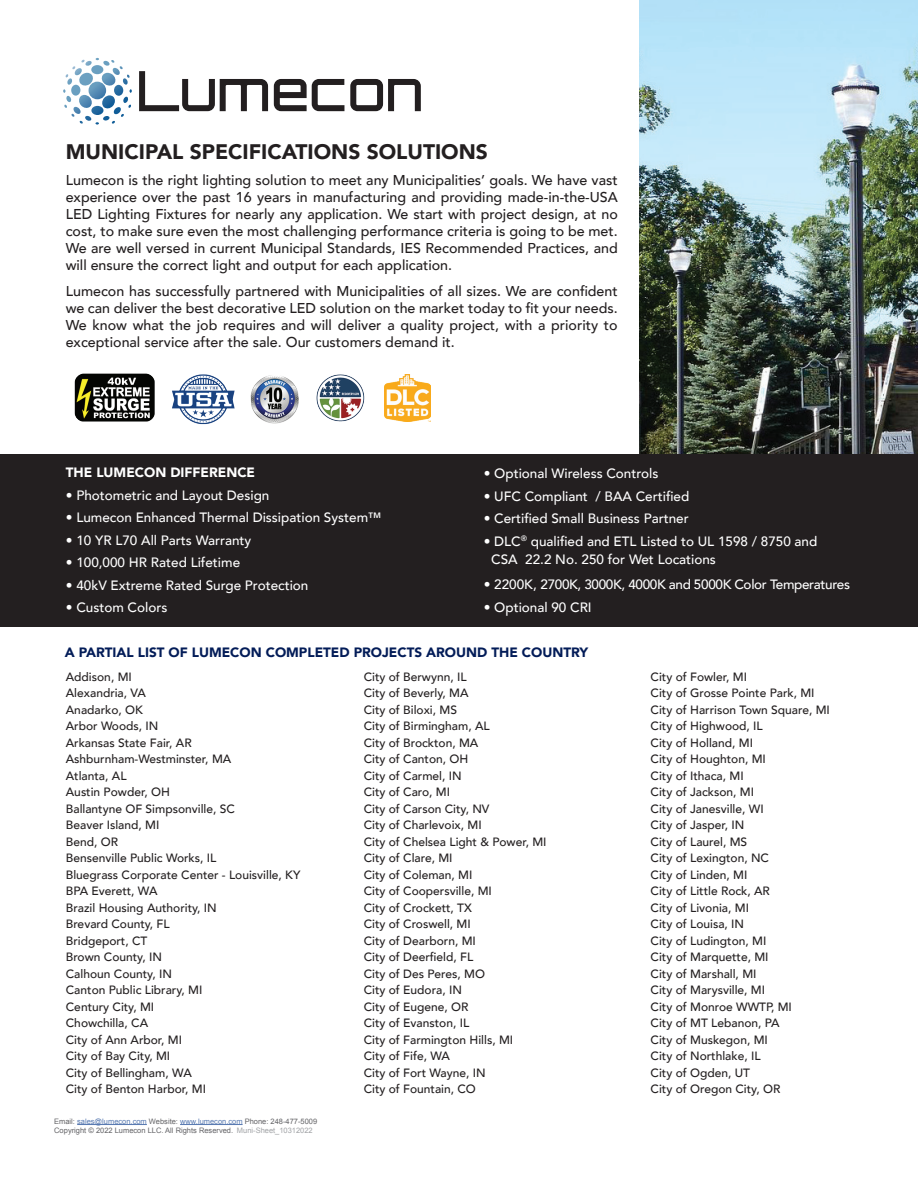
<style>
.page{position:relative;width:918px;height:1188px;background:#fff}
.page>*{position:absolute;margin:0;border:0;box-sizing:border-box;transform-origin:0 0}
.t1{font:900 21px "Avenir";color:#231f20}
.t2{font:500 14.25px/17.1px "Avenir";color:#231f20;text-align:justify}
.t3{font:500 13.5px/18px "Avenir";color:#fff}
.t4{font:900 13.5px "Avenir";color:#031c58}
.t5{font:500 13.5px "Avenir";letter-spacing:-.025em;color:#fff}
.t6{font:900 13.5px "Avenir";color:#fff}
.t7{font:500 12px/16.5px "Avenir";color:#231f20}
.t8{font:7.5px/9px "Arial";color:#636366}
.t9{font:7.5px "Arial";color:#a1a3a6}
.s1{color:#5678b0}
</style>
<div class="page">
<hr style="left:77px;top:1124px;width:70px;height:1px;background:#5678b0">
<hr style="left:180px;top:1124px;width:63px;height:1px;background:#5678b0">
<img style="left:639px;top:0;width:279px;height:454px">
<div style="left:0;top:454px;width:918px;height:173px;background:#231f20"></div>
<svg style="left:139px;top:71px;width:129px;height:40px"></svg>
<svg style="left:274px;top:79px;width:70px;height:32px"></svg>
<svg style="left:350px;top:79px;width:71px;height:32px"></svg>
<svg style="left:63px;top:58px;width:69px;height:67px"></svg>
<img style="left:74px;top:373px;width:291px;height:52px">
<img style="left:384px;top:375px;width:47px;height:46px">
<h1 class="t1" style="left:66px;top:134px;width:424px">MUNICIPAL SPECIFICATIONS SOLUTIONS</h1>
<p class="t2" style="left:66px;top:170px;width:554px">Lumecon is the right lighting solution to meet any Municipalities’ goals. We have vast experience over the past 16 years in manufacturing and providing made-in-the-USA LED Lighting Fixtures for nearly any application. We start with project design, at no cost, to make sure even the most challenging performance criteria is going to be met.<br>We are well versed in current Municipal Standards, IES Recommended Practices, and will ensure the correct light and output for each application.</p>
<p class="t2" style="left:66px;top:281px;width:554px">Lumecon has successfully partnered with Municipalities of all sizes. We are confident we can deliver the best decorative LED solution on the market today to fit your needs.<br>We know what the job requires and will deliver a quality project, with a priority to exceptional service after the sale. Our customers demand it.</p>
<p class="t6" style="left:66px;top:461px;width:191px">THE LUMECON DIFFERENCE</p>
<p class="t3" style="left:66px;top:485px;width:205px">• Photometric and Layout Design</p>
<p class="t3" style="left:66px;top:508px;width:317px">• Lumecon Enhanced Thermal Dissipation System™</p>
<p class="t3" style="left:66px;top:530px;width:187px">• 10 YR L70 All Parts Warranty</p>
<p class="t3" style="left:66px;top:553px;width:176px">• 100,000 HR Rated Lifetime</p>
<p class="t3" style="left:66px;top:575px;width:244px">• 40kV Extreme Rated Surge Protection</p>
<p class="t3" style="left:66px;top:598px;width:103px">• Custom Colors</p>
<p class="t3" style="left:484px;top:464px;width:176px">• Optional Wireless Controls</p>
<p class="t3" style="left:484px;top:486px;width:207px">• UFC Compliant / BAA Certified</p>
<p class="t3" style="left:484px;top:509px;width:207px">• Certified Small Business Partner</p>
<p class="t3" style="left:491px;top:531px;width:328px;text-indent:-8px">• DLC<sup>®</sup> qualified and ETL Listed to UL 1598 / 8750 and<br>CSA 22.2 No. 250 for Wet Locations</p>
<p class="t5" style="left:484px;top:573px;width:368px">• 2200K, 2700K, 3000K, 4000K and 5000K Color Temperatures</p>
<p class="t3" style="left:484px;top:597px;width:110px">• Optional 90 CRI</p>
<p class="t4" style="left:65px;top:641px;width:525px">A PARTIAL LIST OF LUMECON COMPLETED PROJECTS AROUND THE COUNTRY</p>
<p class="t7" style="left:66px;top:668px;width:236px">Addison, MI<br>Alexandria, VA<br>Anadarko, OK<br>Arbor Woods, IN<br>Arkansas State Fair, AR<br>Ashburnham-Westminster, MA<br>Atlanta, AL<br>Austin Powder, OH<br>Ballantyne OF Simpsonville, SC<br>Beaver Island, MI<br>Bend, OR<br>Bensenville Public Works, IL<br>Bluegrass Corporate Center - Louisville, KY<br>BPA Everett, WA<br>Brazil Housing Authority, IN<br>Brevard County, FL<br>Bridgeport, CT<br>Brown County, IN<br>Calhoun County, IN<br>Canton Public Library, MI<br>Century City, MI<br>Chowchilla, CA<br>City of Ann Arbor, MI<br>City of Bay City, MI<br>City of Bellingham, WA<br>City of Benton Harbor, MI</p>
<p class="t9" style="left:237px;top:1125px;width:77px">Muni-Sheet_10312022</p>
<p class="t8" style="left:54px;top:1117px;width:265px">Email: <span class="s1">sales@lumecon.com</span> Website: <span class="s1">www.lumecon.com</span> Phone: 248-477-5009<br>Copyright © 2022 Lumecon LLC. All Rights Reserved.</p>
<p class="t7" style="left:364px;top:668px;width:184px">City of Berwynn, IL<br>City of Beverly, MA<br>City of Biloxi, MS<br>City of Birmingham, AL<br>City of Brockton, MA<br>City of Canton, OH<br>City of Carmel, IN<br>City of Caro, MI<br>City of Carson City, NV<br>City of Charlevoix, MI<br>City of Chelsea Light &amp; Power, MI<br>City of Clare, MI<br>City of Coleman, MI<br>City of Coopersville, MI<br>City of Crockett, TX<br>City of Croswell, MI<br>City of Dearborn, MI<br>City of Deerfield, FL<br>City of Des Peres, MO<br>City of Eudora, IN<br>City of Eugene, OR<br>City of Evanston, IL<br>City of Farmington Hills, MI<br>City of Fife, WA<br>City of Fort Wayne, IN<br>City of Fountain, CO</p>
<p class="t7" style="left:651px;top:668px;width:181px">City of Fowler, MI<br>City of Grosse Pointe Park, MI<br>City of Harrison Town Square, MI<br>City of Highwood, IL<br>City of Holland, MI<br>City of Houghton, MI<br>City of Ithaca, MI<br>City of Jackson, MI<br>City of Janesville, WI<br>City of Jasper, IN<br>City of Laurel, MS<br>City of Lexington, NC<br>City of Linden, MI<br>City of Little Rock, AR<br>City of Livonia, MI<br>City of Louisa, IN<br>City of Ludington, MI<br>City of Marquette, MI<br>City of Marshall, MI<br>City of Marysville, MI<br>City of Monroe WWTP, MI<br>City of MT Lebanon, PA<br>City of Muskegon, MI<br>City of Northlake, IL<br>City of Ogden, UT<br>City of Oregon City, OR</p>
</div>
